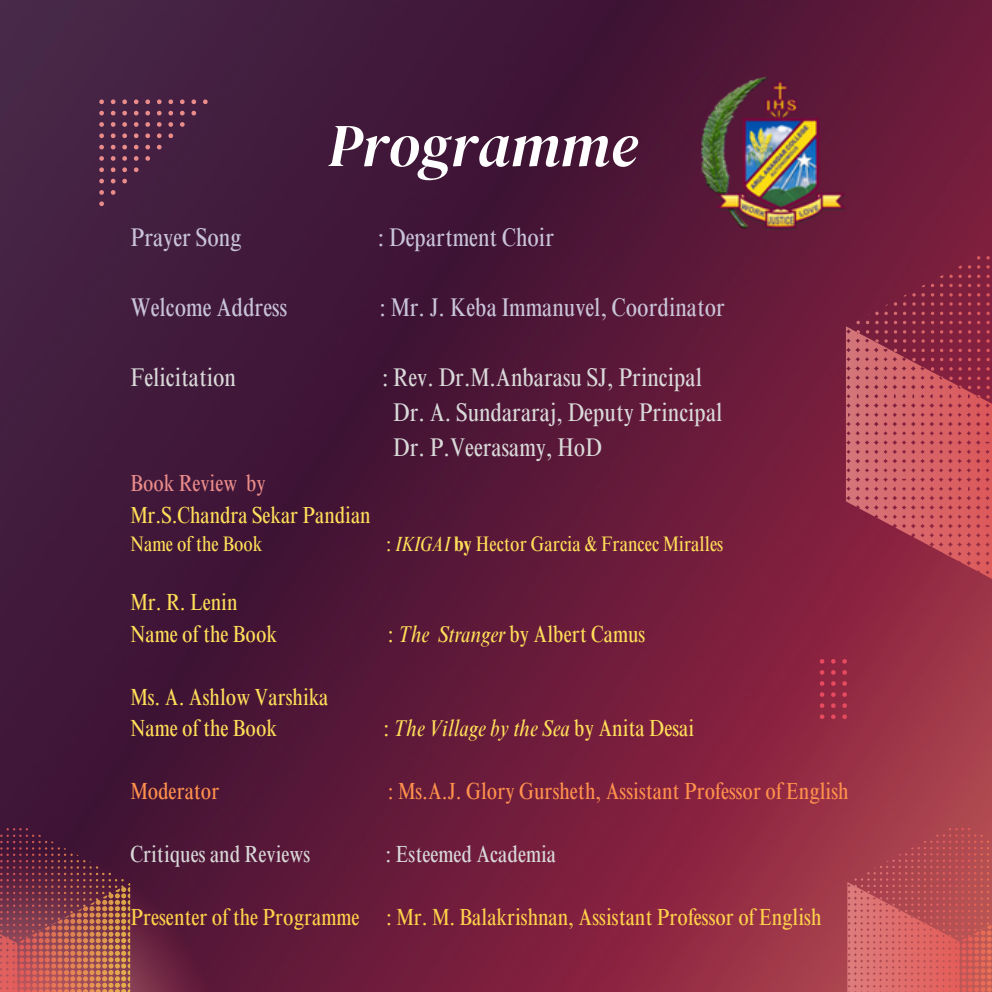
<style>
.page{position:relative;width:992px;height:992px;background:#fff}
.page>*{position:absolute;margin:0;border:0;box-sizing:border-box;transform-origin:0 0}
.t1{font:italic 60.5px "DM Serif Display";color:#fff}
.t2{font:condensed 25.5px "Times NRMT Pro";color:#d9d9d9}
.t3{font:condensed 25.5px "Times NRMT Pro";color:#c9c4d8}
.t4{font:condensed 23.25px "Times NRMT Pro";color:#ffde59}
.t5{font:condensed 23.25px "Times NRMT Pro";color:#ffd24a}
.t6{font:condensed 23.25px "Times NRMT Pro";color:#ff914d}
.t7{font:condensed 23.25px "Times NRMT Pro";color:#d9d9d9}
.t8{font:italic condensed 23.25px "Times NRMT Pro";color:#ffde59}
.t9{font:condensed 23.25px "Times NRMT Pro";color:#ea8c8a}
.t10{font:condensed 21px "Times NRMT Pro";color:#ffde59}
.s1{font-style:italic}
.s2{font-weight:700}
.s3{font-style:normal}
</style>
<div class="page">
<img style="left:0;top:0;width:992px;height:992px">
<svg style="left:0;top:824px;width:217px;height:168px;background:#733141"></svg>
<svg style="left:846px;top:241px;width:146px;height:348px;background:#aa4153"></svg>
<svg style="left:847px;top:824px;width:145px;height:168px;background:#c3575a"></svg>
<svg style="left:99px;top:201px;width:5px;height:5px"></svg>
<svg style="left:99px;top:190px;width:5px;height:5px"></svg>
<svg style="left:111px;top:190px;width:4px;height:5px"></svg>
<svg style="left:99px;top:179px;width:5px;height:4px"></svg>
<svg style="left:111px;top:179px;width:4px;height:4px"></svg>
<svg style="left:122px;top:179px;width:5px;height:4px"></svg>
<svg style="left:99px;top:167px;width:5px;height:5px"></svg>
<svg style="left:111px;top:167px;width:4px;height:5px"></svg>
<svg style="left:122px;top:167px;width:5px;height:5px"></svg>
<svg style="left:134px;top:167px;width:5px;height:5px"></svg>
<svg style="left:99px;top:156px;width:5px;height:5px"></svg>
<svg style="left:111px;top:156px;width:4px;height:5px"></svg>
<svg style="left:122px;top:156px;width:5px;height:5px"></svg>
<svg style="left:134px;top:156px;width:5px;height:5px"></svg>
<svg style="left:145px;top:156px;width:5px;height:5px"></svg>
<svg style="left:99px;top:145px;width:5px;height:4px"></svg>
<svg style="left:111px;top:145px;width:4px;height:4px"></svg>
<svg style="left:122px;top:145px;width:5px;height:4px"></svg>
<svg style="left:134px;top:145px;width:5px;height:4px"></svg>
<svg style="left:145px;top:145px;width:5px;height:4px"></svg>
<svg style="left:157px;top:145px;width:5px;height:4px"></svg>
<svg style="left:99px;top:133px;width:5px;height:5px"></svg>
<svg style="left:111px;top:133px;width:4px;height:5px"></svg>
<svg style="left:122px;top:133px;width:5px;height:5px"></svg>
<svg style="left:134px;top:133px;width:5px;height:5px"></svg>
<svg style="left:145px;top:133px;width:5px;height:5px"></svg>
<svg style="left:157px;top:133px;width:5px;height:5px"></svg>
<svg style="left:168px;top:133px;width:5px;height:5px"></svg>
<svg style="left:99px;top:122px;width:5px;height:5px"></svg>
<svg style="left:111px;top:122px;width:4px;height:5px"></svg>
<svg style="left:122px;top:122px;width:5px;height:5px"></svg>
<svg style="left:134px;top:122px;width:5px;height:5px"></svg>
<svg style="left:145px;top:122px;width:5px;height:5px"></svg>
<svg style="left:157px;top:122px;width:5px;height:5px"></svg>
<svg style="left:168px;top:122px;width:5px;height:5px"></svg>
<svg style="left:180px;top:122px;width:5px;height:5px"></svg>
<svg style="left:99px;top:111px;width:5px;height:4px"></svg>
<svg style="left:111px;top:111px;width:4px;height:4px"></svg>
<svg style="left:122px;top:111px;width:5px;height:4px"></svg>
<svg style="left:134px;top:111px;width:5px;height:4px"></svg>
<svg style="left:145px;top:111px;width:5px;height:4px"></svg>
<svg style="left:157px;top:111px;width:5px;height:4px"></svg>
<svg style="left:168px;top:111px;width:5px;height:4px"></svg>
<svg style="left:180px;top:111px;width:5px;height:4px"></svg>
<svg style="left:191px;top:111px;width:5px;height:4px"></svg>
<svg style="left:99px;top:99px;width:5px;height:5px"></svg>
<svg style="left:111px;top:99px;width:4px;height:5px"></svg>
<svg style="left:122px;top:99px;width:5px;height:5px"></svg>
<svg style="left:134px;top:99px;width:5px;height:5px"></svg>
<svg style="left:145px;top:99px;width:5px;height:5px"></svg>
<svg style="left:157px;top:99px;width:5px;height:5px"></svg>
<svg style="left:168px;top:99px;width:5px;height:5px"></svg>
<svg style="left:180px;top:99px;width:5px;height:5px"></svg>
<svg style="left:191px;top:99px;width:5px;height:5px"></svg>
<svg style="left:203px;top:99px;width:5px;height:5px"></svg>
<svg style="left:842px;top:714px;width:5px;height:5px"></svg>
<svg style="left:831px;top:714px;width:5px;height:5px"></svg>
<svg style="left:820px;top:714px;width:4px;height:5px"></svg>
<svg style="left:842px;top:703px;width:5px;height:5px"></svg>
<svg style="left:831px;top:703px;width:5px;height:5px"></svg>
<svg style="left:820px;top:703px;width:4px;height:5px"></svg>
<svg style="left:842px;top:692px;width:5px;height:5px"></svg>
<svg style="left:831px;top:692px;width:5px;height:5px"></svg>
<svg style="left:820px;top:692px;width:4px;height:5px"></svg>
<svg style="left:842px;top:681px;width:5px;height:5px"></svg>
<svg style="left:831px;top:681px;width:5px;height:5px"></svg>
<svg style="left:820px;top:681px;width:4px;height:5px"></svg>
<svg style="left:842px;top:670px;width:5px;height:5px"></svg>
<svg style="left:831px;top:670px;width:5px;height:5px"></svg>
<svg style="left:820px;top:670px;width:4px;height:5px"></svg>
<svg style="left:842px;top:659px;width:5px;height:5px"></svg>
<svg style="left:831px;top:659px;width:5px;height:5px"></svg>
<svg style="left:820px;top:659px;width:4px;height:5px"></svg>
<img style="left:701px;top:76px;width:144px;height:154px">
<p class="t1" style="left:328px;top:103px;width:311px">Programme</p>
<p class="t3" style="left:130px;top:228px;width:113px">Prayer Song</p>
<p class="t3" style="left:378px;top:228px;width:178px">: Department Choir</p>
<h1 class="t3" style="left:130px;top:298px;width:158px">Welcome Address</h1>
<h1 class="t3" style="left:380px;top:298px;width:347px">: Mr. J. Keba Immanuvel, Coordinator</h1>
<p class="t2" style="left:130px;top:368px;width:107px">Felicitation</p>
<p class="t2" style="left:382px;top:368px;width:322px">: Rev. Dr.M.Anbarasu SJ, Principal</p>
<p class="t2" style="left:393px;top:403px;width:331px">Dr. A. Sundararaj, Deputy Principal</p>
<p class="t2" style="left:393px;top:438px;width:210px">Dr. P.Veerasamy, HoD</p>
<p class="t9" style="left:130px;top:475px;width:137px">Book Review by</p>
<p class="t4" style="left:130px;top:506px;width:242px">Mr.S.Chandra Sekar Pandian</p>
<p class="t10" style="left:130px;top:536px;width:133px">Name of the Book</p>
<p class="t10" style="left:386px;top:536px;width:339px">: <span class="s1">IKIGAI</span> <span class="s2">by</span> Hector Garcia &amp; Francec Miralles</p>
<p class="t4" style="left:130px;top:594px;width:109px">Mr. R. Lenin</p>
<p class="t4" style="left:130px;top:625px;width:148px">Name of the Book</p>
<p class="t4" style="left:388px;top:625px;width:259px">: <span class="s1">The Stranger</span> by Albert Camus</p>
<p class="t4" style="left:130px;top:688px;width:200px">Ms. A. Ashlow Varshika</p>
<p class="t4" style="left:130px;top:720px;width:148px">Name of the Book</p>
<p class="t8" style="left:383px;top:720px;width:312px"><span class="s3">:</span> The Village by the Sea <span class="s3">by Anita Desai</span></p>
<p class="t6" style="left:130px;top:783px;width:90px">Moderator</p>
<p class="t6" style="left:388px;top:783px;width:462px">: Ms.A.J. Glory Gursheth, Assistant Professor of English</p>
<p class="t7" style="left:130px;top:846px;width:181px">Critiques and Reviews</p>
<p class="t7" style="left:386px;top:846px;width:172px">: Esteemed Academia</p>
<p class="t5" style="left:130px;top:909px;width:693px">Presenter of the Programme : Mr. M. Balakrishnan, Assistant Professor of English</p>
</div>
